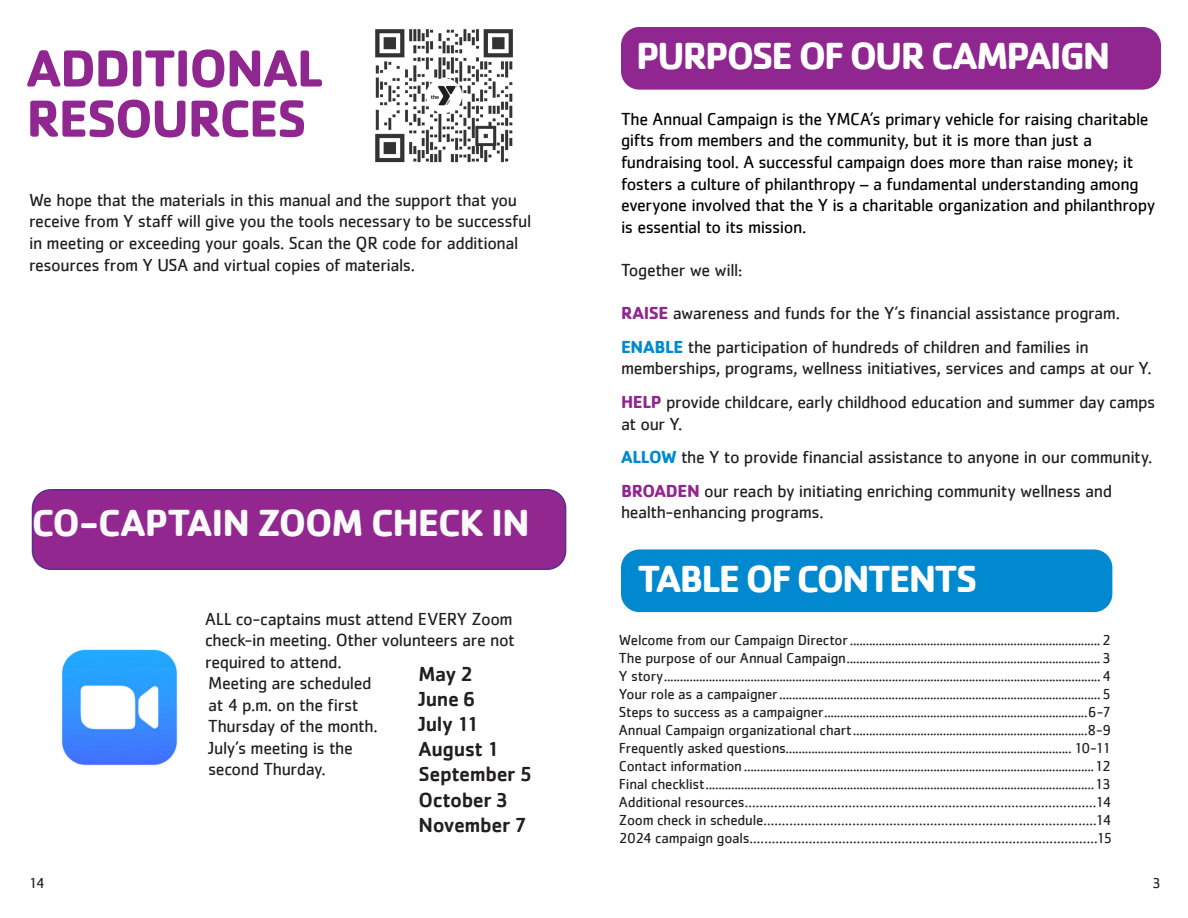
<style>
.page{position:relative;width:1188px;height:918px;background:#fff}
.page>*{position:absolute;margin:0;border:0;box-sizing:border-box;transform-origin:0 0}
.t1{font:700 54px/50.1px "Cachet";letter-spacing:-.03em;color:#90268f}
.t2{font:700 39px "Cachet";letter-spacing:-.05em;color:#fff}
.t3{font:700 39px "Cachet";letter-spacing:-.03em;color:#fafafa}
.t4{font:500 21px "Cachet";letter-spacing:-.02em;color:#231f20}
.t5{font:18px/21.6px "Cachet";letter-spacing:-.025em;color:#231f20}
.t6{font:18px/21.6px "Cachet";letter-spacing:-.025em;color:#040503}
.t7{font:15px "Cachet";letter-spacing:-.015em;color:#231f20}
.s1{font-weight:700;color:#90268f}
.s2{font-weight:700;color:#0089cf}
</style>
<div class="page">
<div style="left:621px;top:549px;width:491px;height:63px;background:#0089cf;border-radius:18px"></div>
<div style="left:621px;top:27px;width:540px;height:63px;background:#90268f;border-radius:18px"></div>
<img style="left:61px;top:649px;width:117px;height:117px">
<div style="left:33px;top:490px;width:533px;height:79px;background:#92278f;border-radius:18px"></div>
<div style="left:32px;top:489px;width:534px;height:81px;border:2px solid #5c2e91;border-radius:18px"></div>
<img style="left:375px;top:29px;width:138px;height:134px">
<p class="t1" style="left:26px;top:41px;width:298px">ADDITIONAL<br>RESOURCES</p>
<p class="t5" style="left:29px;top:189px;width:504px">We hope that the materials in this manual and the support that you receive from Y staff will give you the tools necessary to be successful in meeting or exceeding your goals. Scan the QR code for additional resources from Y USA and virtual copies of materials.</p>
<p class="t3" style="left:32px;top:497px;width:500px">CO-CAPTAIN ZOOM CHECK IN</p>
<p class="t5" style="left:205px;top:607px;width:311px">ALL co-captains must attend EVERY Zoom check-in meeting. Other volunteers are not required to attend.</p>
<p class="t4" style="left:419px;top:661px;width:56px">May 2</p>
<p class="t4" style="left:419px;top:686px;width:59px">June 6</p>
<p class="t4" style="left:419px;top:711px;width:62px">July 11</p>
<p class="t4" style="left:419px;top:736px;width:83px">August 1</p>
<p class="t4" style="left:419px;top:762px;width:115px">September 5</p>
<p class="t4" style="left:419px;top:787px;width:92px">October 3</p>
<p class="t4" style="left:419px;top:812px;width:110px">November 7</p>
<p class="t5" style="left:208px;top:672px;width:165px">Meeting are scheduled</p>
<p class="t5" style="left:208px;top:693px;width:171px">at 4 p.m. on the first<br>Thursday of the month.</p>
<p class="t5" style="left:208px;top:737px;width:146px">July’s meeting is the</p>
<p class="t5" style="left:208px;top:758px;width:119px">second Thurday.</p>
<p class="t2" style="left:636px;top:31px;width:476px">PURPOSE OF OUR CAMPAIGN</p>
<p class="t6" style="left:621px;top:108px;width:536px">The Annual Campaign is the YMCA’s primary vehicle for raising charitable gifts from members and the community, but it is more than just a fundraising tool. A successful campaign does more than raise money; it fosters a culture of philanthropy – a fundamental understanding among everyone involved that the Y is a charitable organization and philanthropy is essential to its mission.</p>
<p class="t5" style="left:621px;top:259px;width:123px">Together we will:</p>
<p class="t5" style="left:621px;top:302px;width:501px"><span class="s1">RAISE</span> awareness and funds for the Y’s financial assistance program.</p>
<p class="t5" style="left:621px;top:336px;width:532px"><span class="s2">ENABLE</span> the participation of hundreds of children and families in memberships, programs, wellness initiatives, services and camps at our Y.</p>
<p class="t5" style="left:621px;top:391px;width:536px"><span class="s1">HELP</span> provide childcare, early childhood education and summer day camps at our Y.</p>
<p class="t5" style="left:621px;top:446px;width:533px"><span class="s2">ALLOW</span> the Y to provide financial assistance to anyone in our community.</p>
<p class="t5" style="left:621px;top:480px;width:493px"><span class="s1">BROADEN</span> our reach by initiating enriching community wellness and health-enhancing programs.</p>
<p class="t2" style="left:638px;top:553px;width:342px">TABLE OF CONTENTS</p>
<p class="t7" style="left:619px;top:631px;width:494px">Welcome from our Campaign Director..............................................................................2</p>
<p class="t7" style="left:619px;top:649px;width:494px">The purpose of our Annual Campaign...............................................................................3</p>
<p class="t7" style="left:619px;top:667px;width:493px">Y story........................................................................................................................................4</p>
<p class="t7" style="left:619px;top:685px;width:494px">Your role as a campaigner....................................................................................................5</p>
<p class="t7" style="left:619px;top:703px;width:494px">Steps to success as a campaigner..................................................................................6-7</p>
<p class="t7" style="left:619px;top:721px;width:494px">Annual Campaign organizational chart.........................................................................8-9</p>
<p class="t7" style="left:619px;top:739px;width:494px">Frequently asked questions......................................................................................... 10-11</p>
<p class="t7" style="left:619px;top:757px;width:494px">Contact information .............................................................................................................12</p>
<p class="t7" style="left:619px;top:775px;width:494px">Final checklist.........................................................................................................................13</p>
<p class="t7" style="left:619px;top:793px;width:494px">Additional resources...............................................................................................14</p>
<p class="t7" style="left:619px;top:811px;width:494px">Zoom check in schedule..........................................................................................14</p>
<p class="t7" style="left:619px;top:829px;width:495px">2024 campaign goals..............................................................................................15</p>
<p class="t7" style="left:28px;top:874px;width:18px">14</p>
<p class="t7" style="left:1152px;top:874px;width:10px">3</p>
</div>
